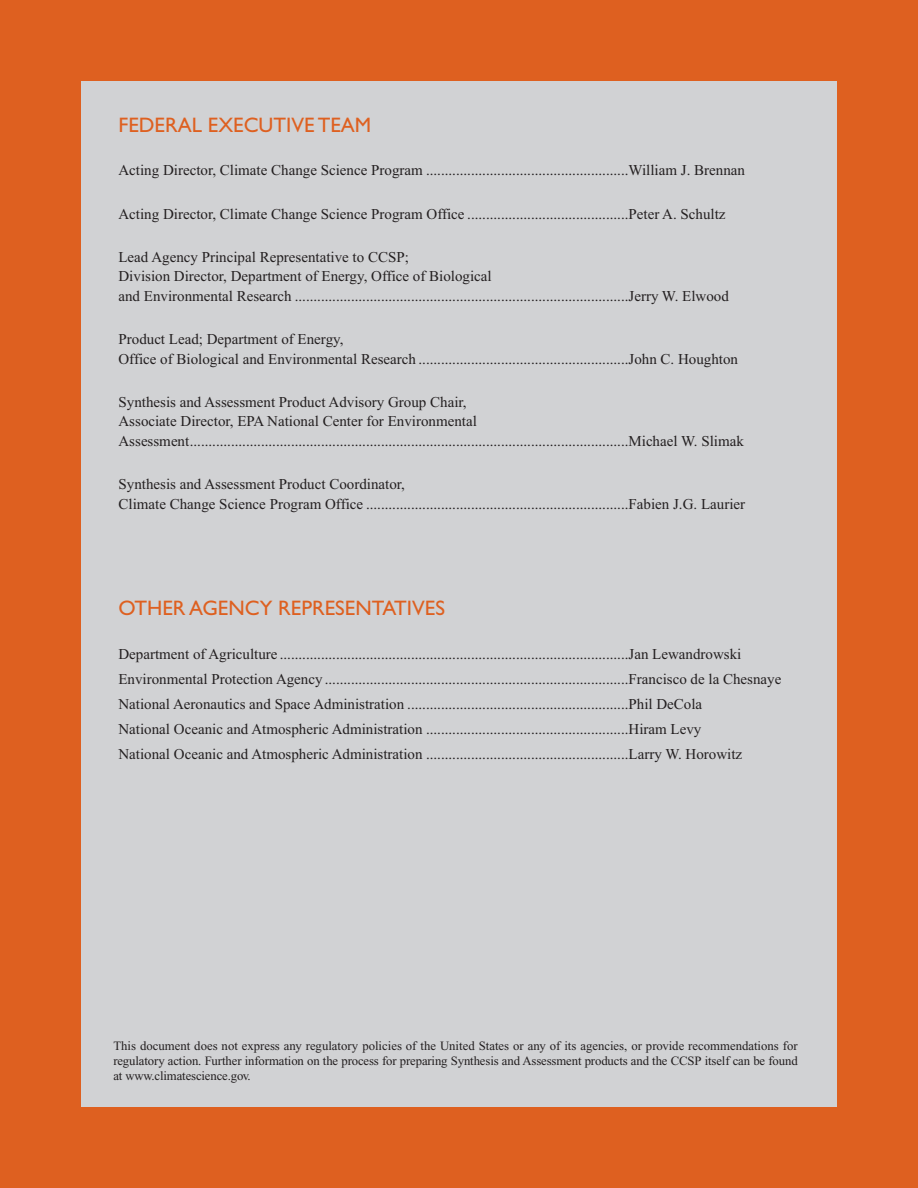
<style>
.page{position:relative;width:918px;height:1188px;background:#de6020}
.page>*{position:absolute;margin:0;border:0;box-sizing:border-box;transform-origin:0 0}
.t1{font:21px "Gill Sans";color:#de6020}
.t2{font:15px/19.5px "Times New Roman";color:#231f20}
.t3{font:12.75px/15px "Times New Roman";letter-spacing:-.01em;color:#231f20;text-align:justify}
</style>
<div class="page">
<div style="left:81px;top:81px;width:756px;height:1026px;background:#d1d2d4"></div>
<h1 class="t1" style="left:119px;top:118px;width:254px">FEDERAL EXECUTIVE TEAM</h1>
<p class="t2" style="left:119px;top:162px;width:628px">Acting Director, Climate Change Science Program ......................................................William J. Brennan</p>
<p class="t2" style="left:119px;top:205px;width:609px">Acting Director, Climate Change Science Program Office ...........................................Peter A. Schultz</p>
<p class="t2" style="left:119px;top:248px;width:612px">Lead Agency Principal Representative to CCSP;<br>Division Director, Department of Energy, Office of Biological<br>and Environmental Research .........................................................................................Jerry W. Elwood</p>
<p class="t2" style="left:119px;top:331px;width:621px">Product Lead; Department of Energy,<br>Office of Biological and Environmental Research ........................................................John C. Houghton</p>
<p class="t2" style="left:119px;top:393px;width:627px">Synthesis and Assessment Product Advisory Group Chair,<br>Associate Director, EPA National Center for Environmental<br>Assessment.....................................................................................................................Michael W. Slimak</p>
<p class="t2" style="left:119px;top:476px;width:628px">Synthesis and Assessment Product Coordinator,<br>Climate Change Science Program Office ......................................................................Fabien J.G. Laurier</p>
<h1 class="t1" style="left:119px;top:600px;width:328px">OTHER AGENCY REPRESENTATIVES</h1>
<p class="t2" style="left:119px;top:643px;width:664px;line-height:24.9px">Department of Agriculture .............................................................................................Jan Lewandrowski Environmental Protection Agency .................................................................................Francisco de la Chesnaye National Aeronautics and Space Administration ...........................................................Phil DeCola<br>National Oceanic and Atmospheric Administration ......................................................Hiram Levy<br>National Oceanic and Atmospheric Administration ......................................................Larry W. Horowitz</p>
<p class="t3" style="left:113px;top:1039px;width:686px">This document does not express any regulatory policies of the United States or any of its agencies, or provide recommendations for regulatory action. Further information on the process for preparing Synthesis and Assessment products and the CCSP itself can be found at www.climatescience.gov.</p>
</div>
